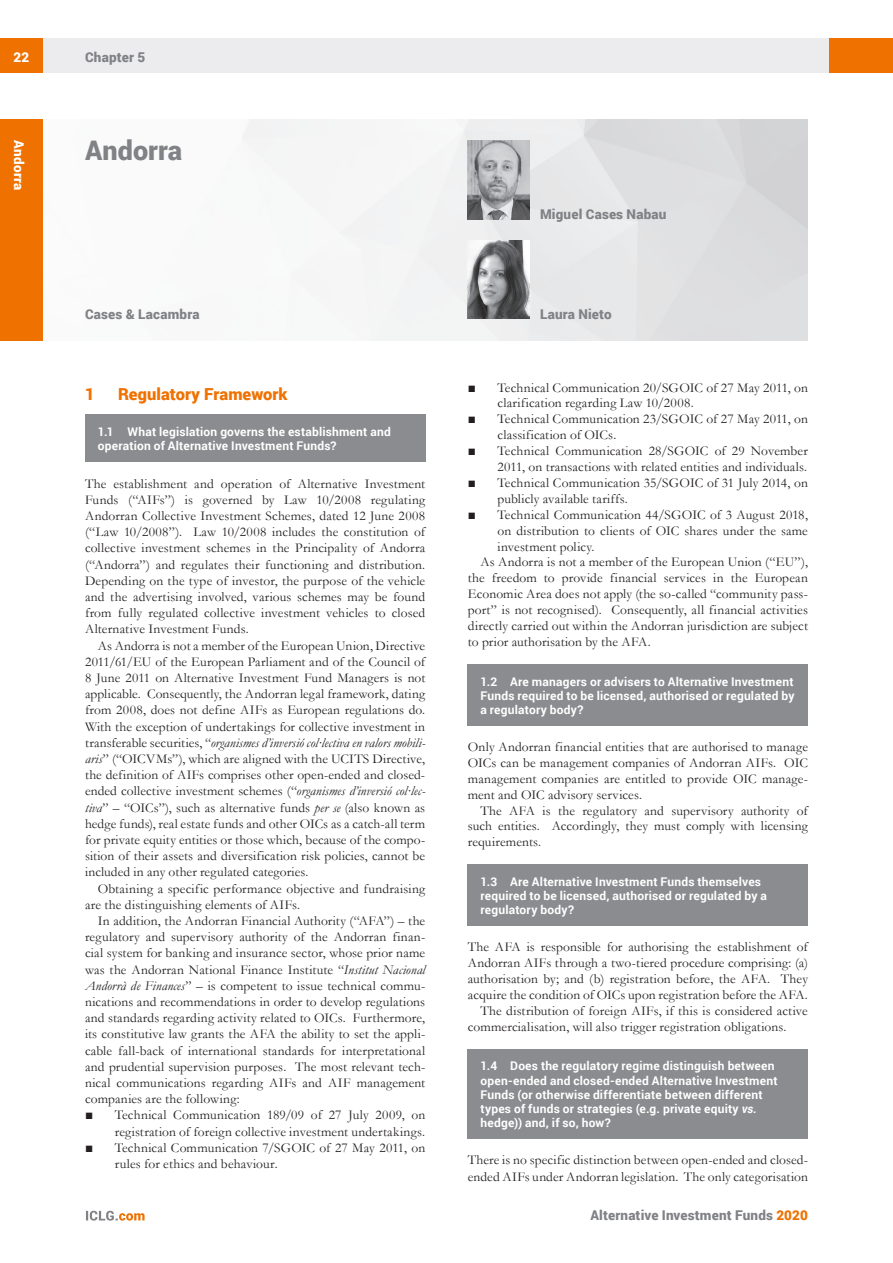
<style>
.page{position:relative;width:893px;height:1263px;background:#fff}
.page>*{position:absolute;margin:0;border:0;box-sizing:border-box;transform-origin:0 0}
.t1{font:900 27px "Roboto";color:#808285}
.MS_Heading{font:900 16.5px "Roboto";color:#ef7100}
.MS_Body_Text_-_Secon{font:13.5px/16.2px "Garamond";letter-spacing:.01em;color:#231f20;text-align:justify}
.MS_Body_Text_-_First{font:13.5px/16.2px "Garamond";letter-spacing:.01em;color:#231f20;text-align:justify}
.MS_-_Bullets_1{font:13.5px/15.9px "Garamond";letter-spacing:.01em;color:#231f20}
.t2{font:900 13.5px "Roboto";letter-spacing:.015em;color:#808285}
.t3{font:900 13.5px "Roboto";letter-spacing:.015em;color:#fff}
.MS_-_Question{font:700 12px/14.1px "Roboto";letter-spacing:.015em;color:#fff}
.MS_-_Question_follow{font:700 12px/14.4px "Roboto";letter-spacing:.015em;color:#fff}
.s1{font-style:italic}
.s2{color:#ef7100}
</style>
<div class="page">
<div style="left:43px;top:38px;width:786px;height:34px;background:#ececee"></div>
<div style="left:0;top:38px;width:43px;height:34px;background:#ef7100"></div>
<div style="left:829px;top:38px;width:64px;height:34px;background:#ef7100"></div>
<svg style="left:86px;top:1211px;width:59px;height:9px"></svg>
<img style="left:242px;top:119px;width:566px;height:221px">
<div style="left:0;top:119px;width:43px;height:221px;background:#ef7100"></div>
<img style="left:468px;top:240px;width:61px;height:79px">
<img style="left:468px;top:140px;width:61px;height:79px">
<div style="left:468px;top:664px;width:340px;height:61px;background:#8a8c8f"></div>
<div style="left:468px;top:865px;width:340px;height:61px;background:#8a8c8f"></div>
<div style="left:468px;top:1049px;width:340px;height:90px;background:#8a8c8f"></div>
<div style="left:85px;top:415px;width:340px;height:47px;background:#8a8c8f"></div>
<p class="t3" style="left:13px;top:48px;width:17px">22</p>
<p class="t2" style="left:85px;top:48px;width:62px">Chapter 5</p>
<p class="t3" style="left:29px;top:140px;width:51px;rotate:90deg">Andorra</p>
<h1 class="t1" style="left:85px;top:131px;width:99px">Andorra</h1>
<p class="t2" style="left:540px;top:205px;width:128px">Miguel Cases Nabau</p>
<p class="t2" style="left:85px;top:305px;width:116px">Cases &amp; Lacambra</p>
<p class="t2" style="left:540px;top:305px;width:73px">Laura Nieto</p>
<p class="MS_Heading" style="left:85px;top:382px;width:11px">1</p>
<p class="MS_Heading" style="left:118px;top:382px;width:171px">Regulatory Framework</p>
<p class="MS_-_Question_follow" style="left:98px;top:424px;width:295px">1.1 What legislation governs the establishment and operation of Alternative Investment Funds?</p>
<p class="MS_Body_Text_-_First" style="left:85px;top:475px;width:342px">The establishment and operation of Alternative Investment Funds (“AIFs”) is governed by Law 10/2008 regulating Andorran Collective Investment Schemes, dated 12 June 2008 (“Law 10/2008”). Law 10/2008 includes the constitution of collective investment schemes in the Principality of Andorra (“Andorra”) and regulates their functioning and distribution.<br>Depending on the type of investor, the purpose of the vehicle and the advertising involved, various schemes may be found from fully regulated collective investment vehicles to closed Alternative Investment Funds.</p>
<p class="MS_Body_Text_-_Secon" style="left:85px;top:637px;width:342px;text-indent:13px">As Andorra is not a member of the European Union, Directive 2011/61/EU of the European Parliament and of the Council of 8 June 2011 on Alternative Investment Fund Managers is not applicable. Consequently, the Andorran legal framework, dating from 2008, does not define AIFs as European regulations do.<br>With the exception of undertakings for collective investment in transferable securities, “<span class="s1">organismes d’inversió col·lectiva en valors mobili&shy;aris</span>” (“OICVMs”), which are aligned with the UCITS Directive, the definition of AIFs comprises other open-ended and closed&shy;ended collective investment schemes (“<span class="s1">organismes d’inversió col·lec&shy;tiva</span>” – “OICs”), such as alternative funds <span class="s1">per se</span> (also known as hedge funds), real estate funds and other OICs as a catch-all term for private equity entities or those which, because of the compo&shy;sition of their assets and diversification risk policies, cannot be included in any other regulated categories.</p>
<p class="MS_Body_Text_-_Secon" style="left:85px;top:880px;width:342px;text-indent:13px">Obtaining a specific performance objective and fundraising are the distinguishing elements of AIFs.</p>
<p class="MS_Body_Text_-_Secon" style="left:85px;top:912px;width:342px;text-indent:13px">In addition, the Andorran Financial Authority (“AFA”) – the regulatory and supervisory authority of the Andorran finan&shy;cial system for banking and insurance sector, whose prior name was the Andorran National Finance Institute “<span class="s1">Institut Nacional Andorrà de Finances</span>” – is competent to issue technical commu&shy;nications and recommendations in order to develop regulations and standards regarding activity related to OICs. Furthermore, its constitutive law grants the AFA the ability to set the appli&shy;cable fall-back of international standards for interpretational and prudential supervision purposes. The most relevant tech&shy;nical communications regarding AIFs and AIF management companies are the following:</p>
<p class="MS_-_Bullets_1" style="left:85px;top:1107px;width:342px;text-align:right">■ Technical Communication 189/09 of 27 July 2009, on registration of foreign collective investment undertakings.</p>
<p class="MS_-_Bullets_1" style="left:115px;top:1139px;width:312px;text-indent:-30px">■ Technical Communication 7/SGOIC of 27 May 2011, on rules for ethics and behaviour.</p>
<p class="MS_-_Bullets_1" style="left:497px;top:379px;width:312px;text-indent:-30px">■ Technical Communication 20/SGOIC of 27 May 2011, on clarification regarding Law 10/2008.</p>
<p class="MS_-_Bullets_1" style="left:497px;top:411px;width:312px;text-indent:-30px">■ Technical Communication 23/SGOIC of 27 May 2011, on classification of OICs.</p>
<p class="MS_-_Bullets_1" style="left:468px;top:443px;width:342px;text-align:right">■ Technical Communication 28/SGOIC of 29 November<br>2011, on transactions with related entities and individuals.</p>
<p class="MS_-_Bullets_1" style="left:497px;top:474px;width:312px;text-indent:-30px">■ Technical Communication 35/SGOIC of 31 July 2014, on publicly available tariffs.</p>
<p class="MS_-_Bullets_1" style="left:497px;top:506px;width:312px;text-align:justify;text-indent:-30px">■ Technical Communication 44/SGOIC of 3 August 2018, on distribution to clients of OIC shares under the same investment policy.</p>
<p class="MS_Body_Text_-_Secon" style="left:468px;top:554px;width:342px;text-indent:13px">As Andorra is not a member of the European Union (“EU”), the freedom to provide financial services in the European Economic Area does not apply (the so-called “community pass&shy;port” is not recognised). Consequently, all financial activities directly carried out within the Andorran jurisdiction are subject to prior authorisation by the AFA.</p>
<p class="MS_-_Question" style="left:480px;top:674px;width:315px;text-align:justify">1.2 Are managers or advisers to Alternative Investment Funds required to be licensed, authorised or regulated by a regulatory body?</p>
<p class="MS_Body_Text_-_First" style="left:468px;top:738px;width:342px">Only Andorran financial entities that are authorised to manage OICs can be management companies of Andorran AIFs. OIC management companies are entitled to provide OIC manage&shy;ment and OIC advisory services.</p>
<p class="MS_Body_Text_-_Secon" style="left:468px;top:802px;width:342px;text-indent:13px">The AFA is the regulatory and supervisory authority of such entities. Accordingly, they must comply with licensing requirements.</p>
<p class="MS_-_Question" style="left:480px;top:874px;width:288px">1.3 Are Alternative Investment Funds themselves required to be licensed, authorised or regulated by a regulatory body?</p>
<p class="MS_Body_Text_-_First" style="left:468px;top:939px;width:342px">The AFA is responsible for authorising the establishment of Andorran AIFs through a two-tiered procedure comprising: (a) authorisation by; and (b) registration before, the AFA. They acquire the condition of OICs upon registration before the AFA.</p>
<p class="MS_Body_Text_-_Secon" style="left:468px;top:1002px;width:342px;text-indent:13px">The distribution of foreign AIFs, if this is considered active commercialisation, will also trigger registration obligations.</p>
<p class="MS_-_Question" style="left:480px;top:1059px;width:299px">1.4 Does the regulatory regime distinguish between open-ended and closed-ended Alternative Investment Funds (or otherwise differentiate between different types of funds or strategies (e.g. private equity <span class="s1">vs. </span>hedge)) and, if so, how?</p>
<p class="MS_Body_Text_-_First" style="left:468px;top:1152px;width:342px">There is no specific distinction between open-ended and closed&shy;ended AIFs under Andorran legislation. The only categorisation</p>
<p class="t2" style="left:590px;top:1206px;width:219px">Alternative Investment Funds <span class="s2">2020</span></p>
</div>
